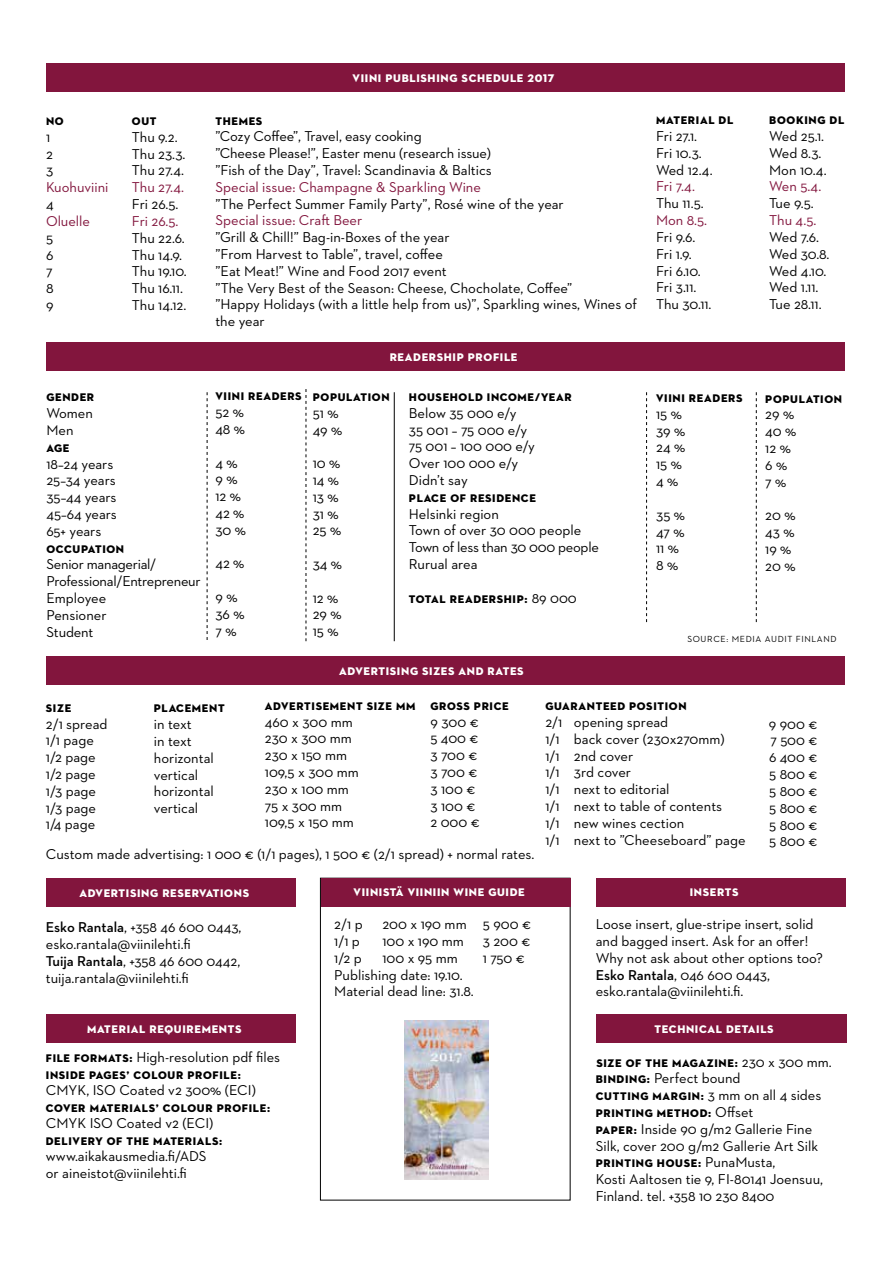
<style>
.page{position:relative;width:893px;height:1263px;background:#fff}
.page>*{position:absolute;margin:0;border:0;box-sizing:border-box;transform-origin:0 0}
.t1{font:14.55px/16.8px "Neutraface 2 Text";color:#000}
.t2{font:14.55px "Neutraface 2 Text";color:#82153d}
.t3{font:14.55px/16.8px "Neutraface 2 Text";letter-spacing:-.02em;color:#000}
.t4{font:11.25px/16.8px "Neutraface 2 Display Titling";letter-spacing:.06em;color:#000}
.t5{font:11.25px "Neutraface 2 Display Titling";letter-spacing:.06em;color:#fff}
.t6{font:9px "Neutraface 2 Text";letter-spacing:.07em;color:#000}
.s1{font-family:"Neutraface 2 Text";font-size:14.55px}
.s2{font-weight:600}
.s3{font-family:"Neutraface 2 Display Titling";font-size:11.25px}
</style>
<div class="page">
<div style="left:320px;top:878px;width:250px;height:322px;border:1px solid #000"></div>
<div style="left:46px;top:63px;width:799px;height:29px;background:#82153d"></div>
<div style="left:46px;top:878px;width:250px;height:28px;background:#82153d"></div>
<div style="left:46px;top:1014px;width:250px;height:29px;background:#82153d"></div>
<div style="left:321px;top:878px;width:249px;height:28px;background:#82153d"></div>
<div style="left:596px;top:878px;width:249px;height:28px;background:#82153d"></div>
<div style="left:46px;top:656px;width:799px;height:28px;background:#82153d"></div>
<div style="left:46px;top:342px;width:799px;height:28px;background:#82153d"></div>
<hr style="left:394px;top:392px;width:1px;height:249px;background:#000">
<svg style="left:306px;top:389px;width:1px;height:252px"></svg>
<svg style="left:646px;top:392px;width:1px;height:230px"></svg>
<svg style="left:207px;top:392px;width:1px;height:248px"></svg>
<svg style="left:756px;top:392px;width:1px;height:230px"></svg>
<div style="left:597px;top:1014px;width:250px;height:29px;background:#82153d"></div>
<img style="left:404px;top:1021px;width:84px;height:158px">
<p class="t4" style="left:46px;top:113px;width:19px">NO</p>
<p class="t1" style="left:46px;top:128px;width:9px">1<br>2<br>3</p>
<p class="t2" style="left:46px;top:178px;width:64px">Kuohuviini</p>
<p class="t1" style="left:46px;top:196px;width:9px">4</p>
<p class="t2" style="left:46px;top:212px;width:46px">Oluelle</p>
<p class="t1" style="left:46px;top:229px;width:9px;text-align:justify">5<br>6<br>7<br>8<br>9</p>
<p class="t4" style="left:132px;top:113px;width:26px">OUT</p>
<p class="t1" style="left:132px;top:128px;width:55px">Thu 9.2.<br>Thu 23.3.<br>Thu 27.4.</p>
<p class="t2" style="left:132px;top:178px;width:54px">Thu 27.4.</p>
<p class="t1" style="left:132px;top:196px;width:48px">Fri 26.5.</p>
<p class="t2" style="left:132px;top:212px;width:48px">Fri 26.5.</p>
<p class="t1" style="left:132px;top:229px;width:56px">Thu 22.6.<br>Thu 14.9.<br>Thu 19.10.<br>Thu 16.11.<br>Thu 14.12.</p>
<p class="t4" style="left:46px;top:389px;width:49px">GENDER</p>
<p class="t1" style="left:46px;top:405px;width:48px">Women<br>Men</p>
<p class="t4" style="left:46px;top:440px;width:24px">AGE</p>
<p class="t1" style="left:46px;top:455px;width:72px">18–24 years<br>25–34 years<br>35–44 years<br>45–64 years<br>65+ years</p>
<p class="t4" style="left:46px;top:540px;width:79px">OCCUPATION</p>
<p class="t3" style="left:46px;top:556px;width:156px">Senior managerial/<br>Professional/Entrepreneur<br>Employee<br>Pensioner<br>Student</p>
<p class="t5" style="left:353px;top:71px;width:203px">VIINI PUBLISHING SCHEDULE 2017</p>
<p class="t4" style="left:215px;top:112px;width:48px">THEMES</p>
<p class="t1" style="left:215px;top:128px;width:278px">”Cozy Coffee”, Travel, easy cooking<br>”Cheese Please!”, Easter menu (research issue) ”Fish of the Day”, Travel: Scandinavia &amp; Baltics</p>
<p class="t2" style="left:215px;top:178px;width:267px">Special issue: Champagne &amp; Sparkling Wine</p>
<p class="t1" style="left:215px;top:195px;width:350px">”The Perfect Summer Family Party”, Rosé wine of the year</p>
<p class="t2" style="left:215px;top:211px;width:148px">Special issue: Craft Beer</p>
<p class="t1" style="left:215px;top:229px;width:423px">”Grill &amp; Chill!” Bag-in-Boxes of the year<br>”From Harvest to Table”, travel, coffee<br>”Eat Meat!” Wine and Food 2017 event<br>”The Very Best of the Season: Cheese, Chocholate, Coffee”<br>”Happy Holidays (with a little help from us)”, Sparkling wines, Wines of the year</p>
<p class="t5" style="left:390px;top:350px;width:129px">READERSHIP PROFILE</p>
<p class="t4" style="left:215px;top:388px;width:88px">VIINI READERS</p>
<p class="t1" style="left:215px;top:404px;width:31px">52 %<br>48 %</p>
<p class="t1" style="left:215px;top:454px;width:32px">4 %<br>9 %<br>12 %<br>42 %<br>30 %</p>
<p class="t1" style="left:215px;top:555px;width:31px">42 %</p>
<p class="t1" style="left:215px;top:588px;width:31px">9 %<br>36 %<br>7 %</p>
<p class="t4" style="left:313px;top:389px;width:78px">POPULATION</p>
<p class="t1" style="left:313px;top:404px;width:31px">51 %<br>49 %</p>
<p class="t1" style="left:313px;top:455px;width:30px">10 %<br>14 %<br>13 %<br>31 %<br>25 %</p>
<p class="t1" style="left:313px;top:555px;width:31px">34 %</p>
<p class="t1" style="left:313px;top:589px;width:30px">12 %<br>29 %<br>15 %</p>
<p class="t4" style="left:409px;top:389px;width:164px">HOUSEHOLD INCOME/YEAR</p>
<p class="t1" style="left:409px;top:404px;width:127px">Below 35 000 e/y<br>35 001 – 75 000 e/y<br>75 001 – 100 000 e/y<br>Over 100 000 e/y<br>Didn’t say</p>
<p class="t4" style="left:409px;top:490px;width:128px">PLACE OF RESIDENCE</p>
<p class="t1" style="left:409px;top:505px;width:191px">Helsinki region<br>Town of over 30 000 people<br>Town of less than 30 000 people<br>Rurual area</p>
<p class="t4" style="left:409px;top:590px;width:169px">TOTAL READERSHIP: <span class="s1">89 000</span></p>
<p class="t5" style="left:339px;top:664px;width:186px">ADVERTISING SIZES AND RATES</p>
<p class="t4" style="left:656px;top:112px;width:79px">MATERIAL DL</p>
<p class="t1" style="left:656px;top:128px;width:58px">Fri 27.1.<br>Fri 10.3.<br>Wed 12.4.</p>
<p class="t2" style="left:656px;top:177px;width:40px">Fri 7.4.</p>
<p class="t1" style="left:656px;top:195px;width:49px">Thu 11.5.</p>
<p class="t2" style="left:656px;top:211px;width:53px">Mon 8.5.</p>
<p class="t1" style="left:656px;top:228px;width:57px">Fri 9.6.<br>Fri 1.9.<br>Fri 6.10.<br>Fri 3.11.<br>Thu 30.11.</p>
<p class="t4" style="left:769px;top:112px;width:76px">BOOKING DL</p>
<p class="t1" style="left:769px;top:128px;width:59px">Wed 25.1.<br>Wed 8.3.<br>Mon 10.4.</p>
<p class="t2" style="left:769px;top:177px;width:54px">Wen 5.4.</p>
<p class="t1" style="left:769px;top:195px;width:46px">Tue 9.5.</p>
<p class="t2" style="left:769px;top:211px;width:49px">Thu 4.5.</p>
<p class="t1" style="left:769px;top:228px;width:62px">Wed 7.6.<br>Wed 30.8.<br>Wed 4.10.<br>Wed 1.11.<br>Tue 28.11.</p>
<p class="t4" style="left:656px;top:390px;width:88px">VIINI READERS</p>
<p class="t1" style="left:656px;top:405px;width:31px">15 %<br>39 %<br>24 %<br>15 %<br>4 %</p>
<p class="t1" style="left:656px;top:506px;width:30px">35 %<br>47 %<br>11 %<br>8 %</p>
<p class="t4" style="left:765px;top:390px;width:78px">POPULATION</p>
<p class="t1" style="left:765px;top:406px;width:32px">29 %<br>40 %<br>12 %<br>6 %<br>7 %</p>
<p class="t1" style="left:765px;top:507px;width:32px">20 %<br>43 %<br>19 %<br>20 %</p>
<p class="t6" style="left:687px;top:633px;width:151px">SOURCE: MEDIA AUDIT FINLAND</p>
<p class="t4" style="left:46px;top:700px;width:27px">SIZE</p>
<p class="t1" style="left:46px;top:715px;width:63px">2/1 spread<br>1/1 page<br>1/2 page<br>1/2 page<br>1/3 page<br>1/3 page<br>1/4 page</p>
<p class="t4" style="left:154px;top:700px;width:72px">PLACEMENT</p>
<p class="t1" style="left:154px;top:715px;width:61px">in text<br>in text horizontal vertical horizontal vertical</p>
<p class="t4" style="left:265px;top:697px;width:152px">ADVERTISEMENT SIZE MM</p>
<p class="t1" style="left:265px;top:713px;width:95px">460 x 300 mm<br>230 x 300 mm<br>230 x 150 mm<br>109,5 x 300 mm<br>230 x 100 mm<br>75 x 300 mm<br>109,5 x 150 mm</p>
<p class="t4" style="left:430px;top:697px;width:80px">GROSS PRICE</p>
<p class="t1" style="left:430px;top:713px;width:51px">9 300 €<br>5 400 €<br>3 700 €<br>3 700 €<br>3 100 €<br>3 100 €<br>2 000 €</p>
<p class="t1" style="left:46px;top:845px;width:490px">Custom made advertising: 1 000 € (1/1 pages), 1 500 € (2/1 spread) + normal rates.</p>
<p class="t5" style="left:79px;top:886px;width:171px">ADVERTISING RESERVATIONS</p>
<p class="t1" style="left:46px;top:919px;width:197px"><span class="s2">Esko Rantala</span>, +358 46 600 0443, esko.rantala@viinilehti.fi<br><span class="s2">Tuija Rantala</span>, +358 46 600 0442, tuija.rantala@viinilehti.fi</p>
<p class="t5" style="left:87px;top:1022px;width:156px">MATERIAL REQUIREMENTS</p>
<p class="t1" style="left:46px;top:1049px;width:236px"><span class="s3">FILE FORMATS:</span> High-resolution pdf files</p>
<p class="t4" style="left:46px;top:1066px;width:197px">INSIDE PAGES’ COLOUR PROFILE:</p>
<p class="t1" style="left:46px;top:1082px;width:212px">CMYK, ISO Coated v2 300% (ECI)</p>
<p class="t4" style="left:46px;top:1099px;width:226px">COVER MATERIALS’ COLOUR PROFILE:</p>
<p class="t1" style="left:46px;top:1115px;width:169px">CMYK ISO Coated v2 (ECI)</p>
<p class="t4" style="left:46px;top:1132px;width:178px">DELIVERY OF THE MATERIALS:</p>
<p class="t1" style="left:46px;top:1148px;width:162px">www.aikakausmedia.fi/ADS or aineistot@viinilehti.fi</p>
<p class="t5" style="left:354px;top:885px;width:173px">VIINISTÄ VIINIIN WINE GUIDE</p>
<p class="t1" style="left:334px;top:916px;width:30px">2/1 p</p>
<p class="t1" style="left:382px;top:916px;width:150px">200 x 190 mm 5 900 €</p>
<p class="t1" style="left:334px;top:932px;width:27px">1/1 p</p>
<p class="t1" style="left:382px;top:932px;width:83px">100 x 190 mm</p>
<p class="t1" style="left:483px;top:932px;width:49px">3 200 €</p>
<p class="t1" style="left:334px;top:949px;width:29px">1/2 p</p>
<p class="t1" style="left:382px;top:949px;width:77px">100 x 95 mm</p>
<p class="t1" style="left:483px;top:949px;width:44px">1 750 €</p>
<p class="t1" style="left:334px;top:966px;width:141px">Publishing date: 19.10.<br>Material dead line: 31.8.</p>
<p class="t4" style="left:545px;top:698px;width:143px">GUARANTEED POSITION</p>
<p class="t1" style="left:545px;top:713px;width:202px">2/1 opening spread<br>1/1 back cover (230x270mm)<br>1/1 2nd cover<br>1/1 3rd cover<br>1/1 next to editorial<br>1/1 next to table of contents<br>1/1 new wines cection<br>1/1 next to ”Cheeseboard” page</p>
<p class="t1" style="left:769px;top:715px;width:50px;text-align:justify">9 900 € 7 500 € 6 400 € 5 800 € 5 800 € 5 800 € 5 800 € 5 800 €</p>
<p class="t5" style="left:690px;top:885px;width:50px">INSERTS</p>
<p class="t1" style="left:596px;top:916px;width:229px">Loose insert, glue-stripe insert, solid and bagged insert. Ask for an offer!<br>Why not ask about other options too?<br><span class="s2">Esko Rantala</span>, 046 600 0443, esko.rantala@viinilehti.fi.</p>
<p class="t5" style="left:654px;top:1022px;width:121px">TECHNICAL DETAILS</p>
<p class="t4" style="left:596px;top:1054px;width:237px">SIZE OF THE MAGAZINE: <span class="s1">230 x 300 mm.</span></p>
<p class="t1" style="left:596px;top:1070px;width:146px"><span class="s3">BINDING:</span> Perfect bound</p>
<p class="t4" style="left:596px;top:1088px;width:227px">CUTTING MARGIN: <span class="s1">3 mm on all 4 sides<br></span>PRINTING METHOD: <span class="s1">Offset</span></p>
<p class="t1" style="left:596px;top:1120px;width:224px"><span class="s3">PAPER:</span> Inside 90 g/m2 Gallerie Fine<br>Silk, cover 200 g/m2 Gallerie Art Silk</p>
<p class="t4" style="left:596px;top:1155px;width:181px">PRINTING HOUSE: <span class="s1">PunaMusta,</span></p>
<p class="t1" style="left:596px;top:1171px;width:229px">Kosti Aaltosen tie 9, FI-80141 Joensuu,<br>Finland. tel. +358 10 230 8400</p>
</div>
